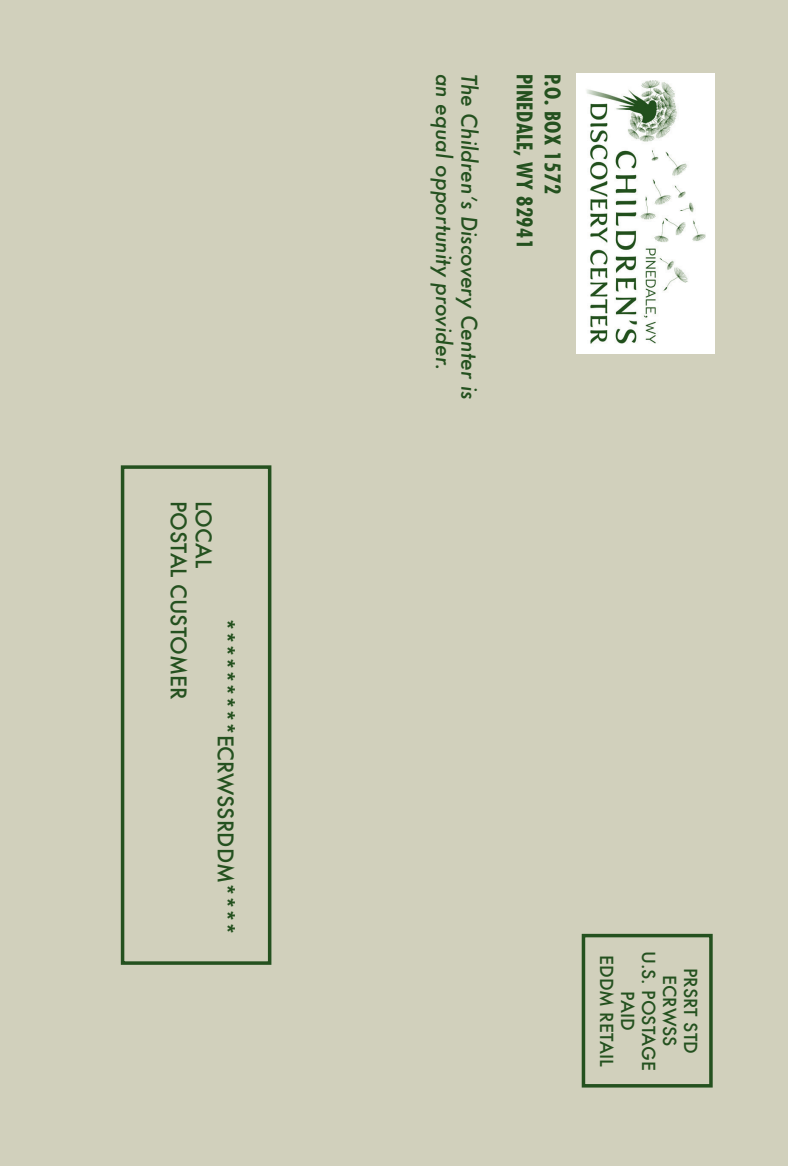
<style>
.page{position:relative;width:788px;height:1166px;background:#d1d0bc}
.page>*{position:absolute;margin:0;border:0;box-sizing:border-box;transform-origin:0 0}
.t1{font:italic 500 21px "Futura";color:#24511f}
.t2{font:500 21px "Futura";color:#24511f}
.t3{font:700 condensed 21px "Futura";letter-spacing:.02em;color:#24511f}
.t4{font:500 17.5px "Futura";color:#24511f}
</style>
<div class="page">
<div style="left:581px;top:933px;width:131px;height:154px;border:4px solid #24511f"></div>
<div style="left:121px;top:465px;width:150px;height:499px;border:4px solid #24511f"></div>
<div style="left:575px;top:74px;width:139px;height:280px;background:#fff"></div>
<img style="left:586px;top:81px;width:119px;height:263px">
<p class="t2" style="left:193px;top:500px;width:201px;rotate:90deg">POSTAL CUSTOMER</p>
<p class="t2" style="left:218px;top:500px;width:69px;rotate:90deg">LOCAL</p>
<p class="t2" style="left:240px;top:618px;width:318px;rotate:90deg">*********ECRWSSRDDM****</p>
<p class="t1" style="left:458px;top:74px;width:298px;rotate:90deg">an equal opportunity provider.</p>
<p class="t1" style="left:483px;top:74px;width:327px;rotate:90deg">The Children’s Discovery Center is</p>
<p class="t3" style="left:538px;top:74px;width:177px;rotate:90deg">PINEDALE, WY 82941</p>
<p class="t3" style="left:566px;top:74px;width:122px;rotate:90deg">P.O. BOX 1572</p>
<p class="t4" style="left:660px;top:951px;width:121px;rotate:90deg">U.S. POSTAGE</p>
<p class="t4" style="left:618px;top:954px;width:113px;rotate:90deg">EDDM RETAIL</p>
<p class="t4" style="left:702px;top:967px;width:88px;rotate:90deg">PRSRT STD</p>
<p class="t4" style="left:681px;top:975px;width:72px;rotate:90deg">ECRWSS</p>
<p class="t4" style="left:639px;top:991px;width:41px;rotate:90deg">PAID</p>
</div>
